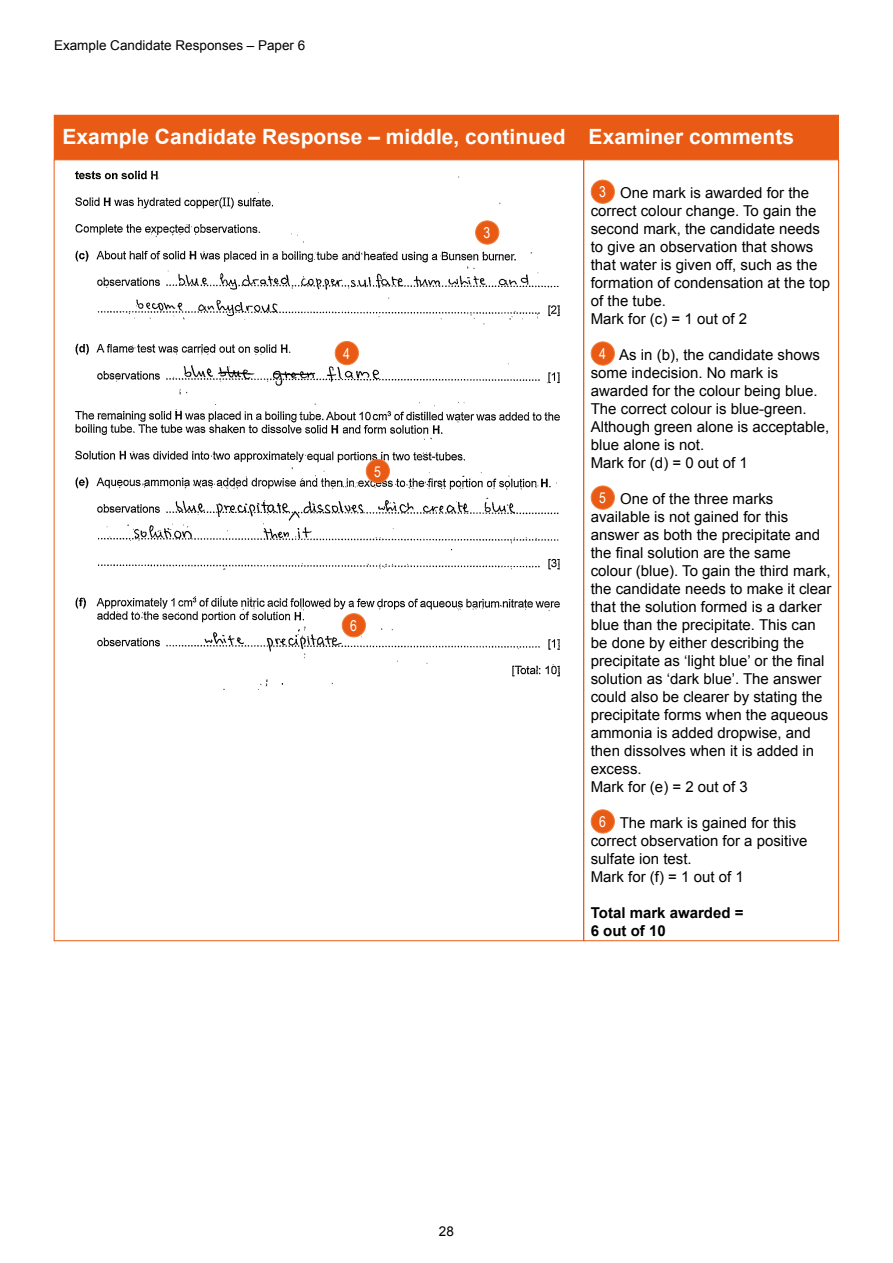
<style>
.page{position:relative;width:893px;height:1263px;background:#fff}
.page>*{position:absolute;margin:0;border:0;box-sizing:border-box;transform-origin:0 0}
.t1{font:700 21px "Arial";color:#fff}
.t2{font:15px/18px "Arial";color:#000}
.t3{font:700 15px/18px "Arial";color:#000}
.t4{font:15px "Arial Narrow";color:#fff}
.t5{font:13.5px "Arial";color:#000}
</style>
<div class="page">
<div style="left:54px;top:115px;width:785px;height:45px;background:#e95b14;border:2px solid #e95b14"></div>
<img style="left:74px;top:170px;width:486px;height:520px">
<div style="left:476px;top:221px;width:23px;height:23px;background:#e95b14;border-radius:50%"></div>
<div style="left:475px;top:220px;width:24px;height:24px;border:1px solid #ef7f3f;border-radius:50%"></div>
<div style="left:591px;top:180px;width:23px;height:23px;background:#e95b14;border-radius:50%"></div>
<div style="left:591px;top:180px;width:24px;height:24px;border:1px solid #ef7f3f;border-radius:50%"></div>
<div style="left:335px;top:341px;width:23px;height:24px;background:#e95b14;border-radius:50%"></div>
<div style="left:335px;top:341px;width:24px;height:24px;border:1px solid #ef7f3f;border-radius:50%"></div>
<div style="left:366px;top:459px;width:23px;height:24px;background:#e95b14;border-radius:50%"></div>
<div style="left:366px;top:459px;width:24px;height:24px;border:1px solid #ef7f3f;border-radius:50%"></div>
<div style="left:342px;top:614px;width:23px;height:23px;background:#e95b14;border-radius:50%"></div>
<div style="left:342px;top:613px;width:24px;height:24px;border:1px solid #ef7f3f;border-radius:50%"></div>
<div style="left:591px;top:342px;width:23px;height:23px;background:#e95b14;border-radius:50%"></div>
<div style="left:591px;top:341px;width:24px;height:24px;border:1px solid #ef7f3f;border-radius:50%"></div>
<div style="left:591px;top:486px;width:23px;height:23px;background:#e95b14;border-radius:50%"></div>
<div style="left:591px;top:486px;width:24px;height:24px;border:1px solid #ef7f3f;border-radius:50%"></div>
<div style="left:591px;top:810px;width:23px;height:23px;background:#e95b14;border-radius:50%"></div>
<div style="left:591px;top:809px;width:24px;height:24px;border:1px solid #ef7f3f;border-radius:50%"></div>
<p class="t5" style="left:54px;top:36px;width:253px">Example Candidate Responses – Paper 6</p>
<h1 class="t1" style="left:63px;top:123px;width:733px">Example Candidate Response – middle, continued Examiner comments</h1>
<p class="t2" style="left:591px;top:184px;width:241px;text-indent:29px">One mark is awarded for the correct colour change. To gain the second mark, the candidate needs to give an observation that shows that water is given off, such as the formation of condensation at the top of the tube.<br>Mark for (c) = 1 out of 2</p>
<p class="t2" style="left:591px;top:346px;width:240px;text-indent:28px">As in (b), the candidate shows some indecision. No mark is awarded for the colour being blue.<br>The correct colour is blue-green.<br>Although green alone is acceptable, blue alone is not.<br>Mark for (d) = 0 out of 1</p>
<p class="t2" style="left:591px;top:490px;width:242px;text-indent:29px">One of the three marks available is not gained for this answer as both the precipitate and the final solution are the same colour (blue). To gain the third mark, the candidate needs to make it clear that the solution formed is a darker blue than the precipitate. This can be done by either describing the precipitate as ‘light blue’ or the final solution as ‘dark blue’. The answer could also be clearer by stating the precipitate forms when the aqueous ammonia is added dropwise, and then dissolves when it is added in excess.<br>Mark for (e) = 2 out of 3</p>
<p class="t2" style="left:591px;top:814px;width:218px;text-indent:29px">The mark is gained for this correct observation for a positive sulfate ion test.<br>Mark for (f) = 1 out of 1</p>
<p class="t3" style="left:591px;top:905px;width:154px">Total mark awarded =<br>6 out of 10</p>
<p class="t4" style="left:599px;top:181px;width:8px">3</p>
<p class="t4" style="left:484px;top:222px;width:8px">3</p>
<p class="t4" style="left:343px;top:342px;width:8px">4</p>
<p class="t4" style="left:599px;top:343px;width:8px">4</p>
<p class="t4" style="left:374px;top:460px;width:8px">5</p>
<p class="t4" style="left:599px;top:487px;width:8px">5</p>
<p class="t4" style="left:350px;top:614px;width:8px">6</p>
<p class="t4" style="left:599px;top:811px;width:8px">6</p>
<p class="t5" style="left:439px;top:1222px;width:17px">28</p>
</div>
